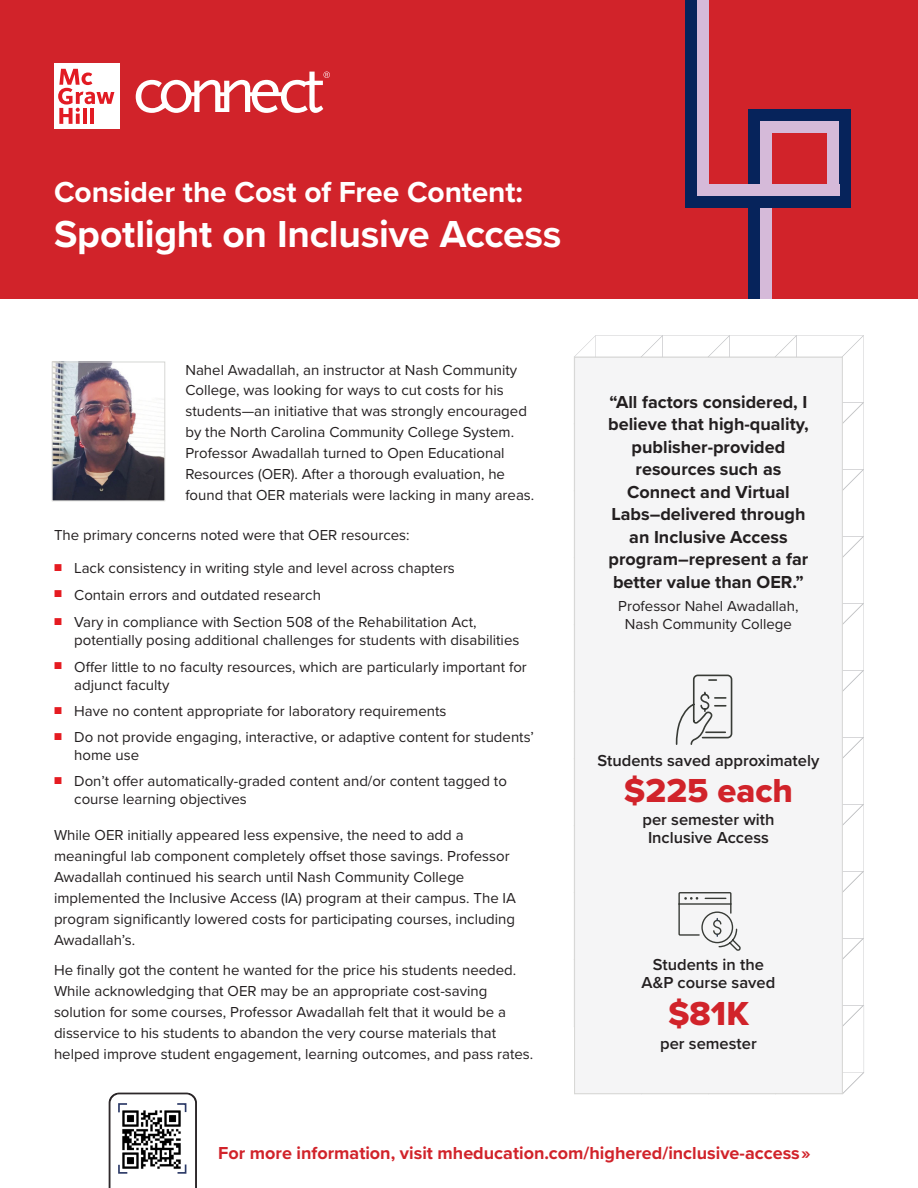
<style>
.page{position:relative;width:918px;height:1188px;background:#fff}
.page>*{position:absolute;margin:0;border:0;box-sizing:border-box;transform-origin:0 0}
.t1{font:700 39px "Proxima Nova";letter-spacing:-.01em;color:#fff}
.t2{font:34.5px "Proxima Nova Extrabld";color:#d1232a}
.t3{font:700 30px "Proxima Nova";letter-spacing:-.005em;color:#fff}
.t4{font:700 18px/22.5px "Proxima Nova";color:#231f20;text-align:center}
.t5{font:700 18px "Proxima Nova";color:#d1232a}
.t6{font:600 16.5px/18px "Proxima Nova";color:#231f20;text-align:center}
.P2_Bullets_Red{font:15px/21px "Proxima Nova";color:#231f20}
.s1{font-weight:300;font-size:12px;color:#e51b21}
</style>
<div class="page">
<div style="left:0;top:0;width:918px;height:298px;background:#d1232a"></div>
<div style="left:748px;top:121px;width:12px;height:177px;background:#06235b"></div>
<div style="left:685px;top:0;width:12px;height:206px;background:#06235b"></div>
<div style="left:760px;top:121px;width:12px;height:177px;background:#d5bad9"></div>
<div style="left:697px;top:0;width:12px;height:194px;background:#d5bad9"></div>
<div style="left:54px;top:63px;width:66px;height:66px;background:#fff"></div>
<svg style="left:58px;top:69px;width:56px;height:55px"></svg>
<svg style="left:136px;top:72px;width:194px;height:41px"></svg>
<svg style="left:574px;top:335px;width:290px;height:759px"></svg>
<div style="left:748px;top:109px;width:91px;height:12px;background:#06235b"></div>
<div style="left:839px;top:109px;width:12px;height:91px;background:#06235b"></div>
<div style="left:685px;top:196px;width:166px;height:12px;background:#06235b"></div>
<div style="left:760px;top:121px;width:75px;height:12px;background:#d5bad9"></div>
<div style="left:827px;top:121px;width:12px;height:75px;background:#d5bad9"></div>
<div style="left:697px;top:184px;width:142px;height:12px;background:#d5bad9"></div>
<svg style="left:109px;top:1093px;width:88px;height:95px"></svg>
<img style="left:54px;top:364px;width:109px;height:135px">
<div style="left:52px;top:362px;width:113px;height:139px;border:1px solid #d7d7d5"></div>
<p class="t3" style="left:54px;top:170px;width:471px">Consider the Cost of Free Content:</p>
<p class="t1" style="left:54px;top:205px;width:509px">Spotlight on Inclusive Access</p>
<p class="P2_Bullets_Red" style="left:185px;top:360px;width:333px;line-height:19.5px">Nahel Awadallah, an instructor at Nash Community<br>College, was looking for ways to cut costs for his</p>
<p class="P2_Bullets_Red" style="left:185px;top:400px;width:350px">students—an initiative that was strongly encouraged by the North Carolina Community College System.<br>Professor Awadallah turned to Open Educational Resources (OER). After a thorough evaluation, he found that OER materials were lacking in many areas.</p>
<p class="P2_Bullets_Red" style="left:54px;top:524px;width:357px">The primary concerns noted were that OER resources:</p>
<p class="P2_Bullets_Red" style="left:54px;top:557px;width:402px"><span class="s1">■</span> Lack consistency in writing style and level across chapters</p>
<p class="P2_Bullets_Red" style="left:54px;top:583px;width:268px"><span class="s1">■</span> Contain errors and outdated research</p>
<p class="P2_Bullets_Red" style="left:74px;top:613px;width:447px;line-height:18px;text-indent:-20px"><span class="s1">■</span> Vary in compliance with Section 508 of the Rehabilitation Act, potentially posing additional challenges for students with disabilities</p>
<p class="P2_Bullets_Red" style="left:74px;top:657px;width:454px;line-height:18px;text-indent:-20px"><span class="s1">■</span> Offer little to no faculty resources, which are particularly important for adjunct faculty</p>
<p class="P2_Bullets_Red" style="left:54px;top:700px;width:394px"><span class="s1">■</span> Have no content appropriate for laboratory requirements</p>
<p class="P2_Bullets_Red" style="left:74px;top:727px;width:461px;line-height:18px;text-indent:-20px"><span class="s1">■</span> Do not provide engaging, interactive, or adaptive content for students’ home use</p>
<p class="P2_Bullets_Red" style="left:74px;top:772px;width:434px;line-height:18px;text-indent:-20px"><span class="s1">■</span> Don’t offer automatically-graded content and/or content tagged to course learning objectives</p>
<p class="P2_Bullets_Red" style="left:54px;top:823px;width:464px">While OER initially appeared less expensive, the need to add a meaningful lab component completely offset those savings. Professor Awadallah continued his search until Nash Community College implemented the Inclusive Access (IA) program at their campus. The IA program significantly lowered costs for participating courses, including Awadallah’s.</p>
<p class="P2_Bullets_Red" style="left:54px;top:958px;width:481px">He finally got the content he wanted for the price his students needed.<br>While acknowledging that OER may be an appropriate cost-saving solution for some courses, Professor Awadallah felt that it would be a disservice to his students to abandon the very course materials that helped improve student engagement, learning outcomes, and pass rates.</p>
<p class="t4" style="left:608px;top:390px;width:202px">“All factors considered, I believe that high-quality, publisher-provided resources such as<br>Connect and Virtual<br>Labs–delivered through an Inclusive Access program–represent a far better value than OER.”</p>
<p class="P2_Bullets_Red" style="left:618px;top:597px;width:182px;line-height:18px;text-align:center">Professor Nahel Awadallah,<br>Nash Community College</p>
<p class="t6" style="left:598px;top:751px;width:223px">Students saved approximately</p>
<p class="t2" style="left:624px;top:765px;width:171px">$225 each</p>
<p class="t6" style="left:643px;top:810px;width:133px">per semester with<br>Inclusive Access</p>
<p class="t6" style="left:642px;top:955px;width:135px">Students in the<br>A&amp;P course saved</p>
<p class="t2" style="left:668px;top:988px;width:82px">$81K</p>
<p class="t6" style="left:660px;top:1034px;width:98px">per semester</p>
<p class="t5" style="left:218px;top:1139px;width:594px">For more information, visit mheducation.com/highered/inclusive-access»</p>
</div>
